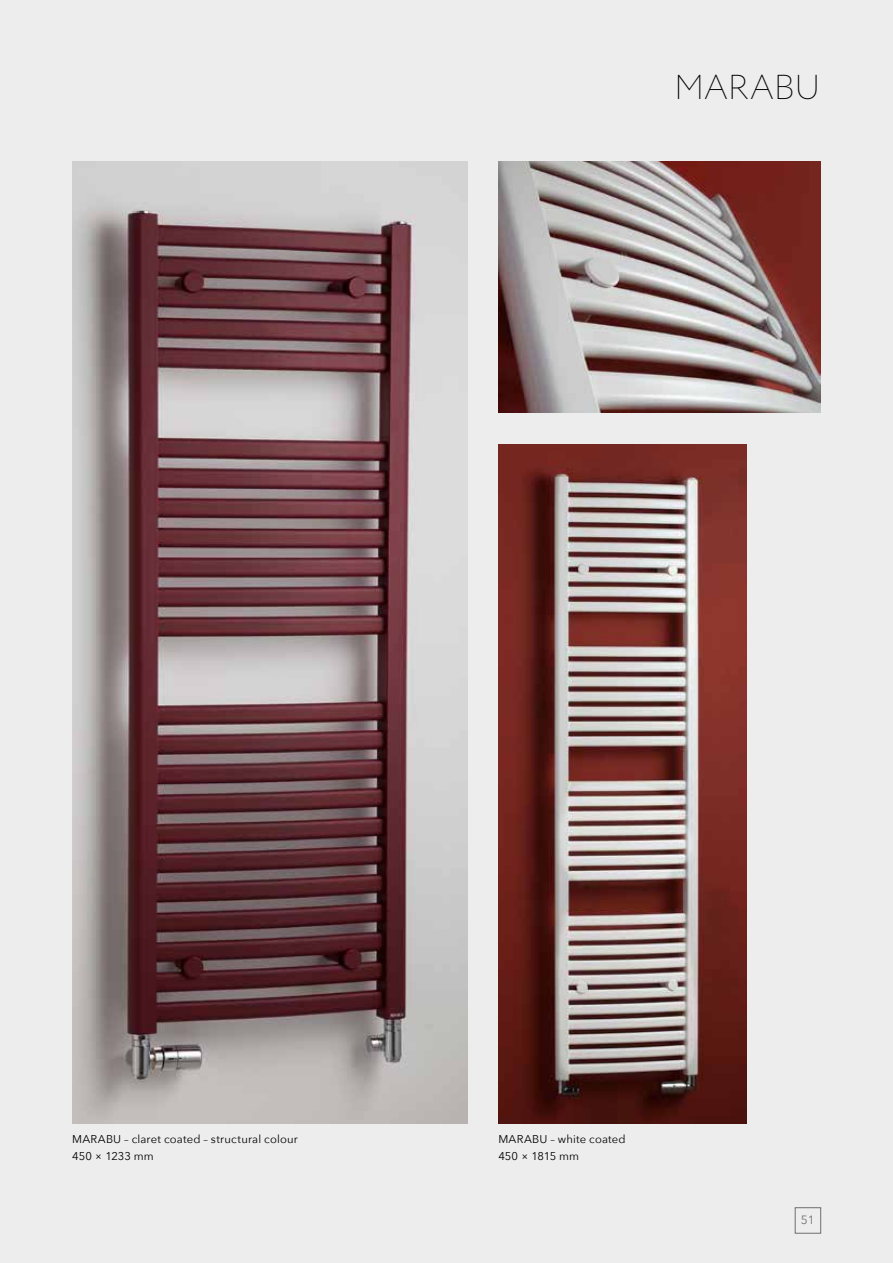
<style>
.page{position:relative;width:893px;height:1263px;background:#eeedee}
.page>*{position:absolute;margin:0;border:0;box-sizing:border-box;transform-origin:0 0}
.t1{font:200 34.5px "Circe";letter-spacing:-.01em;color:#000}
.t2{font:12px "Avenir Next";color:#706f6f}
.t3{font:11.25px/16.5px "Avenir Next";letter-spacing:.015em;color:#000}
</style>
<div class="page">
<div style="left:795px;top:1207px;width:26px;height:26px;border:1px solid #706f6f"></div>
<img style="left:498px;top:444px;width:248px;height:680px">
<img style="left:72px;top:162px;width:395px;height:962px">
<img style="left:498px;top:162px;width:323px;height:251px">
<h1 class="t1" style="left:674px;top:65px;width:148px">MARABU</h1>
<p class="t3" style="left:72px;top:1131px;width:227px">MARABU – claret coated – structural colour<br>450 × 1233 mm</p>
<p class="t3" style="left:498px;top:1131px;width:129px">MARABU – white coated<br>450 × 1815 mm</p>
<p class="t2" style="left:801px;top:1210px;width:15px">51</p>
</div>
